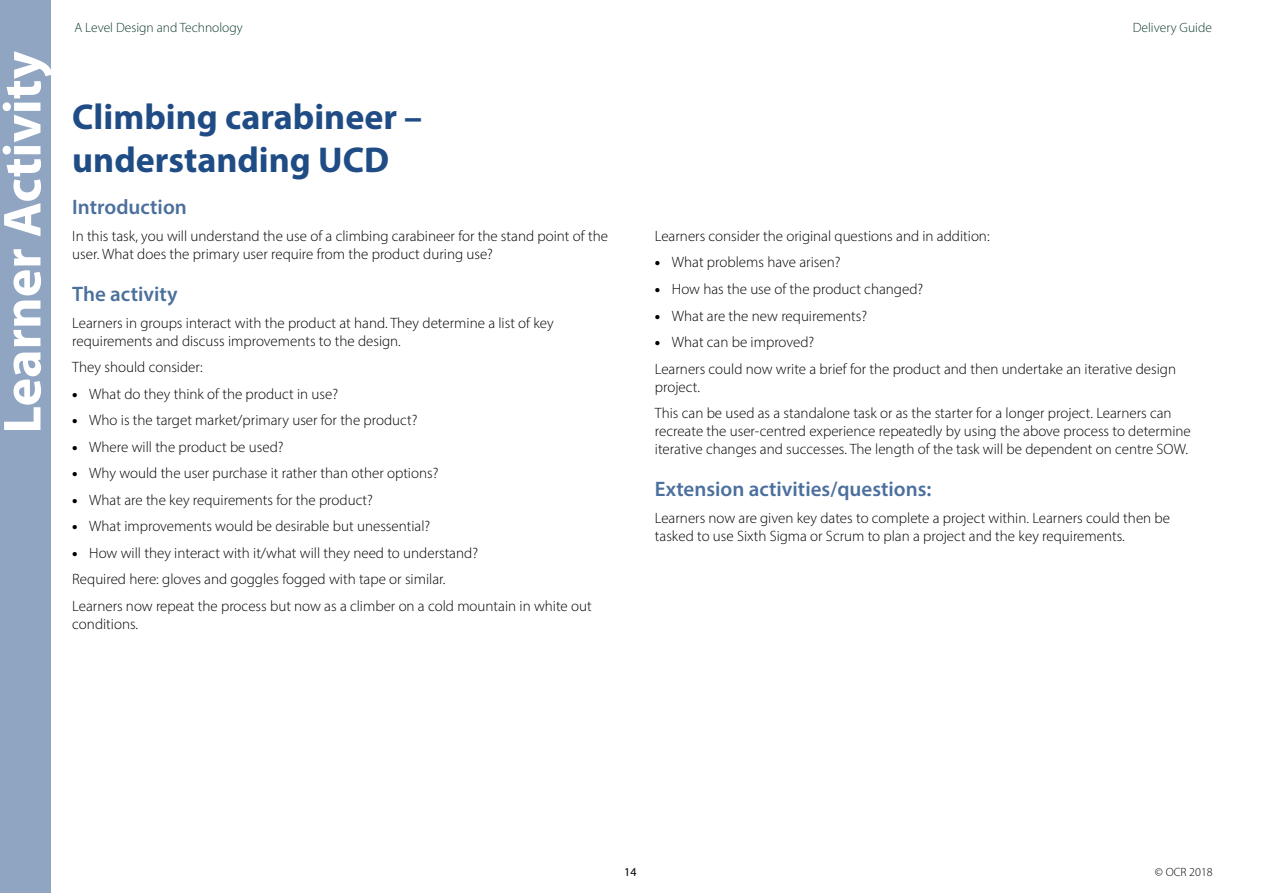
<style>
.page{position:relative;width:1263px;height:893px;background:#fff}
.page>*{position:absolute;margin:0;border:0;box-sizing:border-box;transform-origin:0 0}
.t1{font:700 54px "Myriad Pro";color:#fff}
.Header_2{font:700 36px/43.2px "Myriad Pro";color:#1f4c85}
.Header_3{font:600 21px "Myriad Pro";color:#4c709d}
.body{font:300 15px/18px "Myriad Pro";color:#000}
.t2{font:300 13.5px "Myriad Pro";color:#0e3d2e}
.t3{font:300 12px "Myriad Pro";color:#000}
.t4{font:12px "Myriad Pro";color:#000}
.s1{font-weight:900}
</style>
<div class="page">
<div style="left:0;top:0;width:51px;height:893px;background:#8fa5c2"></div>
<h1 class="t1" style="left:-13px;top:434px;width:384px;rotate:-90deg">Learner Activity</h1>
<p class="t2" style="left:74px;top:20px;width:170px">A Level Design and Technology</p>
<p class="Header_2" style="left:72px;top:94px;width:351px">Climbing carabineer – understanding UCD</p>
<p class="Header_3" style="left:72px;top:194px;width:116px">Introduction</p>
<h4 class="body" style="left:72px;top:227px;width:537px">In this task, you will understand the use of a climbing carabineer for the stand point of the user. What does the primary user require from the product during use?</h4>
<p class="Header_3" style="left:72px;top:281px;width:107px">The activity</p>
<h4 class="body" style="left:72px;top:314px;width:483px">Learners in groups interact with the product at hand. They determine a list of key requirements and discuss improvements to the design.</h4>
<h4 class="body" style="left:72px;top:358px;width:132px">They should consider:</h4>
<p class="body" style="left:72px;top:385px;width:267px"><span class="s1">•</span> What do they think of the product in use?</p>
<p class="body" style="left:72px;top:411px;width:347px"><span class="s1">•</span> Who is the target market/primary user for the product?</p>
<p class="body" style="left:72px;top:438px;width:213px"><span class="s1">•</span> Where will the product be used?</p>
<p class="body" style="left:72px;top:464px;width:368px"><span class="s1">•</span> Why would the user purchase it rather than other options?</p>
<p class="body" style="left:72px;top:491px;width:302px"><span class="s1">•</span> What are the key requirements for the product?</p>
<p class="body" style="left:72px;top:517px;width:359px"><span class="s1">•</span> What improvements would be desirable but unessential?</p>
<p class="body" style="left:72px;top:544px;width:407px"><span class="s1">•</span> How will they interact with it/what will they need to understand?</p>
<h4 class="body" style="left:72px;top:570px;width:375px">Required here: gloves and goggles fogged with tape or similar.</h4>
<h4 class="body" style="left:72px;top:597px;width:521px">Learners now repeat the process but now as a climber on a cold mountain in white out conditions.</h4>
<p class="t2" style="left:1133px;top:20px;width:81px">Delivery Guide</p>
<h4 class="body" style="left:655px;top:227px;width:336px">Learners consider the original questions and in addition:</h4>
<p class="body" style="left:655px;top:253px;width:187px"><span class="s1">•</span> What problems have arisen?</p>
<p class="body" style="left:655px;top:280px;width:270px"><span class="s1">•</span> How has the use of the product changed?</p>
<p class="body" style="left:655px;top:306px;width:214px"><span class="s1">•</span> What are the new requirements?</p>
<p class="body" style="left:655px;top:333px;width:161px"><span class="s1">•</span> What can be improved?</p>
<h4 class="body" style="left:655px;top:359px;width:523px">Learners could now write a brief for the product and then undertake an iterative design project.</h4>
<h4 class="body" style="left:655px;top:404px;width:537px">This can be used as a standalone task or as the starter for a longer project. Learners can recreate the user-centred experience repeatedly by using the above process to determine iterative changes and successes. The length of the task will be dependent on centre SOW.</h4>
<p class="Header_3" style="left:655px;top:476px;width:278px">Extension activities/questions:</p>
<h4 class="body" style="left:655px;top:509px;width:517px">Learners now are given key dates to complete a project within. Learners could then be tasked to use Sixth Sigma or Scrum to plan a project and the key requirements.</h4>
<p class="t4" style="left:624px;top:865px;width:14px">14</p>
<p class="t3" style="left:1155px;top:865px;width:59px">© OCR 2018</p>
</div>
